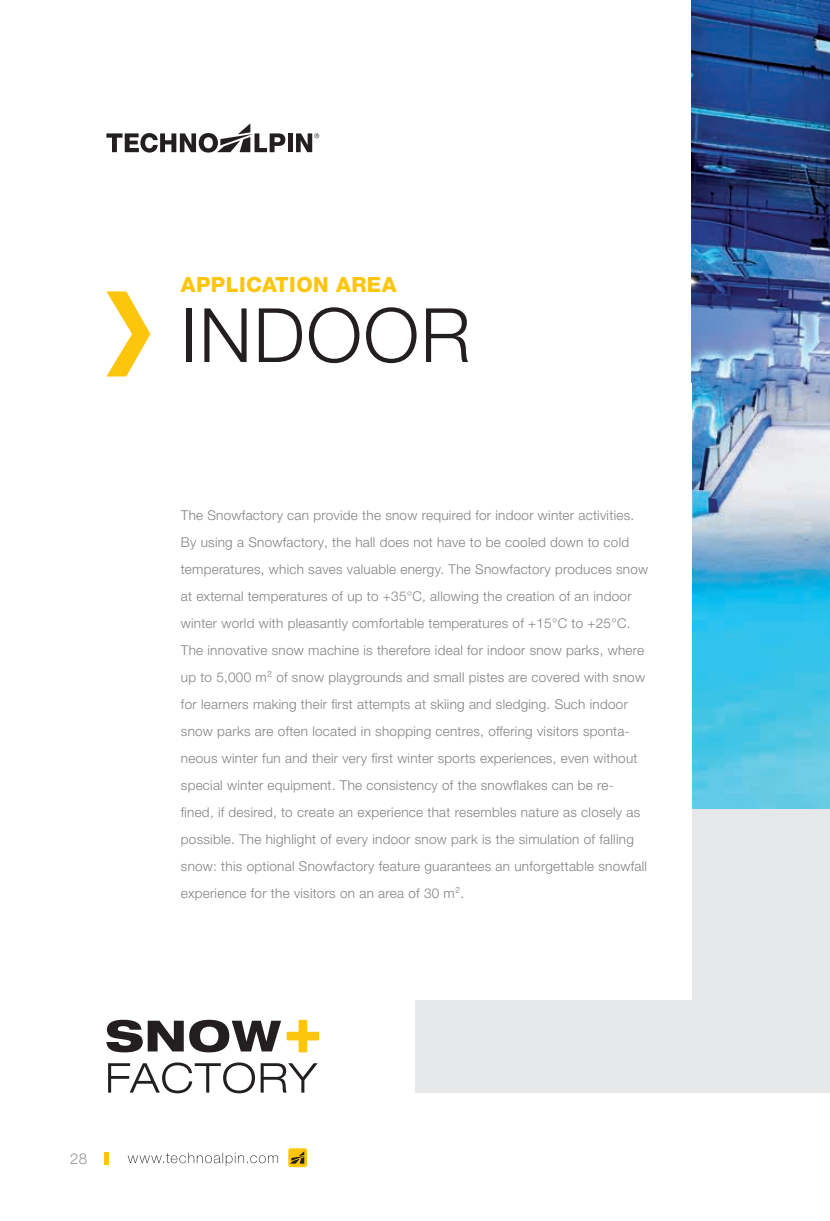
<style>
.page{position:relative;width:830px;height:1221px;background:#fff}
.page>*{position:absolute;margin:0;border:0;box-sizing:border-box;transform-origin:0 0}
.t1{font:300 75px "Helvetica Neue LTW1 G";letter-spacing:.02em;color:#231f20}
.t2{font:800 21px "Helvetica Neue LTW1 G";letter-spacing:.02em;color:#fec50d}
.t3{font:300 15px "Helvetica Neue LTW1 G";color:#939598}
.t4{font:300 13.5px/27px "Helvetica Neue LTW1 G";letter-spacing:.02em;color:#808285}
</style>
<div class="page">
<div style="left:415px;top:610px;width:414px;height:483px;background:#e6e7e9"></div>
<svg style="left:108px;top:1062px;width:209px;height:31px"></svg>
<svg style="left:106px;top:1019px;width:213px;height:33px"></svg>
<img style="left:691px;top:0;width:138px;height:808px">
<div style="left:287px;top:133px;width:5px;height:19px;background:#231f20"></div>
<svg style="left:296px;top:133px;width:23px;height:19px"></svg>
<svg style="left:106px;top:123px;width:179px;height:30px"></svg>
<div style="left:138px;top:383px;width:553px;height:616px;background:#fff"></div>
<svg style="left:106px;top:291px;width:44px;height:85px"></svg>
<hr style="left:104px;top:1151px;width:4px;height:13px;background:#fec50d">
<svg style="left:128px;top:1152px;width:150px;height:13px"></svg>
<svg style="left:288px;top:1148px;width:19px;height:19px"></svg>
<h2 class="t2" style="left:181px;top:271px;width:217px">APPLICATION AREA</h2>
<h1 class="t1" style="left:181px;top:289px;width:291px">INDOOR</h1>
<p class="t4" style="left:181px;top:502px;width:468px">The Snowfactory can provide the snow required for indoor winter activities.<br>By using a Snowfactory, the hall does not have to be cooled down to cold temperatures, which saves valuable energy. The Snowfactory produces snow at external temperatures of up to +35°C, allowing the creation of an indoor winter world with pleasantly comfortable temperatures of +15°C to +25°C.<br>The innovative snow machine is therefore ideal for indoor snow parks, where up to 5,000 m² of snow playgrounds and small pistes are covered with snow for learners making their first attempts at skiing and sledging. Such indoor snow parks are often located in shopping centres, offering visitors sponta&shy;neous winter fun and their very first winter sports experiences, even without special winter equipment. The consistency of the snowflakes can be re&shy;fined, if desired, to create an experience that resembles nature as closely as possible. The highlight of every indoor snow park is the simulation of falling snow: this optional Snowfactory feature guarantees an unforgettable snowfall experience for the visitors on an area of 30 m².</p>
<p class="t3" style="left:70px;top:1148px;width:18px">28</p>
</div>
